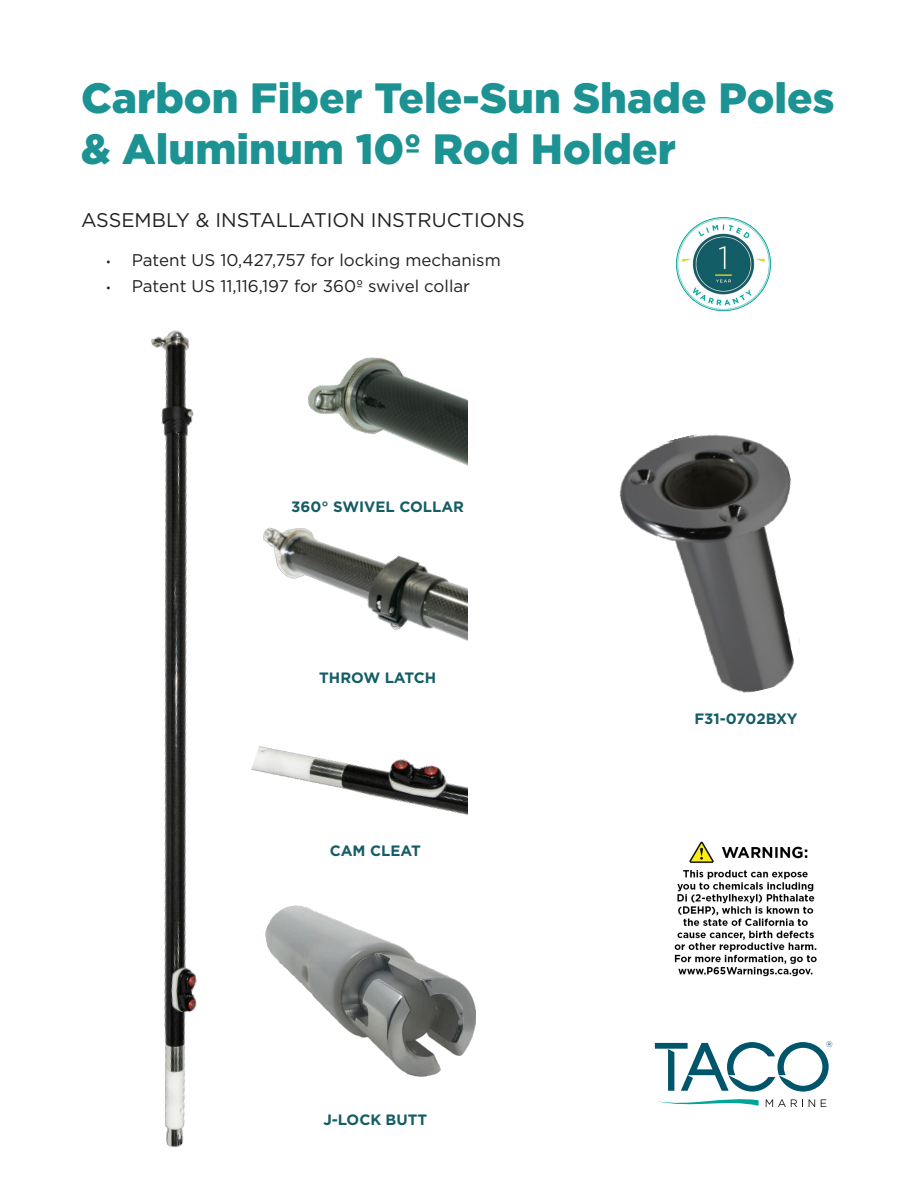
<style>
.page{position:relative;width:918px;height:1188px;background:#fff}
.page>*{position:absolute;margin:0;border:0;box-sizing:border-box;transform-origin:0 0}
.Newsletter_Title{font:900 42.3px "Gotham";color:#1c9292}
.Body_Text{font:19.8px "Gotham";color:#231f20}
.t1{font:16.95px "Gotham";color:#231f20}
.t2{font:700 15px "Gotham";color:#145d66}
.t3{font:7.95px "Gotham";color:#00556a}
.s1{font-family:"Arial";font-size:11.25px}
</style>
<div class="page">
<svg style="left:655px;top:1042px;width:174px;height:65px"></svg>
<img style="left:151px;top:330px;width:46px;height:818px">
<img style="left:619px;top:434px;width:181px;height:259px">
<img style="left:262px;top:905px;width:213px;height:172px">
<img style="left:251px;top:755px;width:217px;height:60px">
<img style="left:256px;top:567px;width:212px;height:188px">
<img style="left:263px;top:357px;width:205px;height:210px">
<img style="left:674px;top:841px;width:143px;height:136px">
<img style="left:676px;top:217px;width:95px;height:94px">
<p class="Newsletter_Title" style="left:81px;top:74px;width:755px">Carbon Fiber Tele-Sun Shade Poles</p>
<p class="Newsletter_Title" style="left:81px;top:125px;width:596px">&amp; Aluminum 10º Rod Holder</p>
<p class="Body_Text" style="left:81px;top:207px;width:445px">ASSEMBLY &amp; INSTALLATION INSTRUCTIONS</p>
<p class="t1" style="left:106px;top:249px;width:396px"><span class="s1">•</span> Patent US 10,427,757 for locking mechanism</p>
<p class="t1" style="left:106px;top:275px;width:365px"><span class="s1">•</span> Patent US 11,116,197 for 360º swivel collar</p>
<p class="t2" style="left:291px;top:496px;width:174px">360° SWIVEL COLLAR</p>
<p class="t2" style="left:319px;top:668px;width:118px">THROW LATCH</p>
<p class="t2" style="left:330px;top:840px;width:93px">CAM CLEAT</p>
<p class="t2" style="left:323px;top:1110px;width:105px">J-LOCK BUTT</p>
<p class="t2" style="left:694px;top:708px;width:105px">F31-0702BXY</p>
<p class="t3" style="left:826px;top:1040px;width:8px">®</p>
</div>
